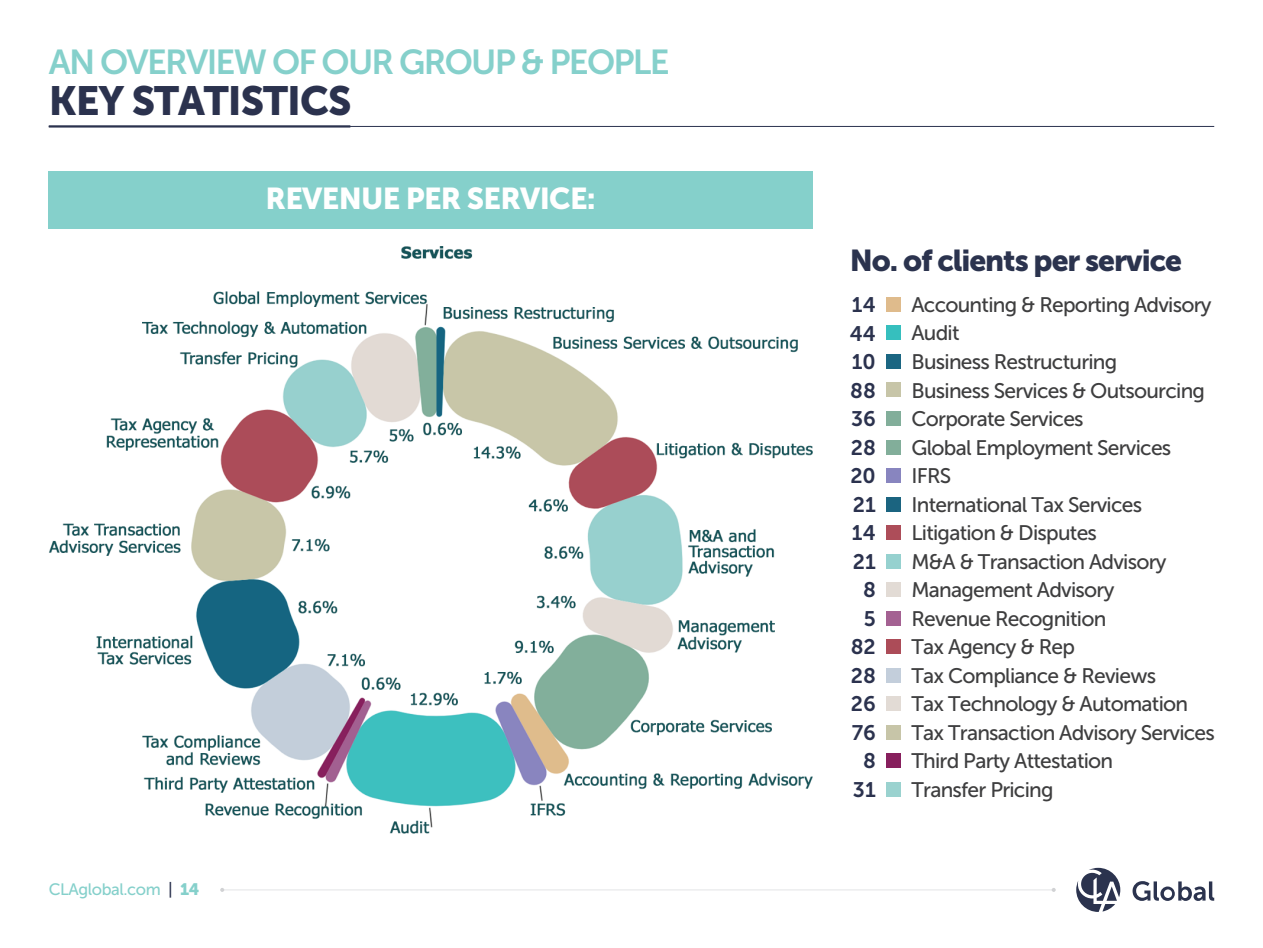
<style>
.page{position:relative;width:1263px;height:948px;background:#fff}
.page>*{position:absolute;margin:0;border:0;box-sizing:border-box;transform-origin:0 0}
.t1{font:40.5px "Museo Sans 900";letter-spacing:-.025em;color:#2b324e}
.t2{font:34.5px "Museo Sans 700";letter-spacing:-.05em;color:#85d0cb}
.t3{font:30px "Museo Sans 900";letter-spacing:-.035em;color:#2b334e}
.t4{font:30px "Museo Sans 900";letter-spacing:-.025em;color:#fff}
.t5{font:21px/28.5px "Museo Sans 500";letter-spacing:-.035em;color:#3e3e3f}
.t6{font:21px/28.5px "Museo Sans 700";letter-spacing:.005em;color:#2b324e;text-align:right}
.t7{font:16.5px "Museo Sans 500";letter-spacing:-.025em;color:#85d0cb}
.s1{color:#2b324e}
.s2{font-family:"Museo Sans 900"}
</style>
<div class="page">
<div style="left:49px;top:171px;width:764px;height:57px;background:#85d0cb"></div>
<svg style="left:1132px;top:881px;width:82px;height:19px"></svg>
<svg style="left:1076px;top:867px;width:44px;height:44px"></svg>
<hr style="left:222px;top:889px;width:832px;height:1px;background:#e6e7e9">
<hr style="left:49px;top:126px;width:1165px;height:1px;background:#2b324e">
<hr style="left:49px;top:125px;width:301px;height:2px;background:#2b324e">
<img style="left:49px;top:246px;width:764px;height:588px">
<div style="left:886px;top:297px;width:15px;height:14px;background:#dfbb8c"></div>
<div style="left:886px;top:325px;width:15px;height:15px;background:#36bfbe"></div>
<div style="left:886px;top:354px;width:15px;height:14px;background:#1b6682"></div>
<div style="left:886px;top:382px;width:15px;height:15px;background:#c7c5a8"></div>
<div style="left:886px;top:411px;width:15px;height:14px;background:#82ae9a"></div>
<div style="left:886px;top:439px;width:15px;height:15px;background:#82ae9a"></div>
<div style="left:886px;top:468px;width:15px;height:14px;background:#8885bf"></div>
<div style="left:886px;top:496px;width:15px;height:15px;background:#1b6480"></div>
<div style="left:886px;top:525px;width:15px;height:14px;background:#ad4d59"></div>
<div style="left:886px;top:553px;width:15px;height:15px;background:#96d1cf"></div>
<div style="left:886px;top:582px;width:15px;height:14px;background:#e2dbd5"></div>
<div style="left:886px;top:610px;width:15px;height:15px;background:#a46192"></div>
<div style="left:886px;top:639px;width:15px;height:14px;background:#ac4c58"></div>
<div style="left:886px;top:667px;width:15px;height:15px;background:#c3cedb"></div>
<div style="left:886px;top:696px;width:15px;height:14px;background:#e2dbd5"></div>
<div style="left:886px;top:724px;width:15px;height:15px;background:#c7c5a8"></div>
<div style="left:886px;top:753px;width:15px;height:14px;background:#871f5d"></div>
<div style="left:886px;top:781px;width:15px;height:15px;background:#9ad2cf"></div>
<h2 class="t2" style="left:49px;top:43px;width:622px">AN OVERVIEW OF OUR GROUP &amp; PEOPLE</h2>
<h1 class="t1" style="left:49px;top:78px;width:305px">KEY STATISTICS</h1>
<h3 class="t4" style="left:266px;top:182px;width:332px">REVENUE PER SERVICE:</h3>
<p class="t7" style="left:49px;top:880px;width:152px">CLAglobal.com <span class="s1">|</span> <span class="s2">14</span></p>
<h3 class="t3" style="left:850px;top:243px;width:334px">No. of clients per service</h3>
<p class="t6" style="left:850px;top:290px;width:28px">14<br>44<br>10<br>88<br>36<br>28<br>20<br>21<br>14<br>21<br>8<br>5<br>82<br>28<br>26<br>76<br>8<br>31</p>
<p class="t5" style="left:911px;top:290px;width:305px">Accounting &amp; Reporting Advisory<br>Audit<br>Business Restructuring<br>Business Services &amp; Outsourcing<br>Corporate Services<br>Global Employment Services<br>IFRS<br>International Tax Services<br>Litigation &amp; Disputes<br>M&amp;A &amp; Transaction Advisory<br>Management Advisory<br>Revenue Recognition<br>Tax Agency &amp; Rep<br>Tax Compliance &amp; Reviews<br>Tax Technology &amp; Automation<br>Tax Transaction Advisory Services<br>Third Party Attestation<br>Transfer Pricing</p>
</div>
